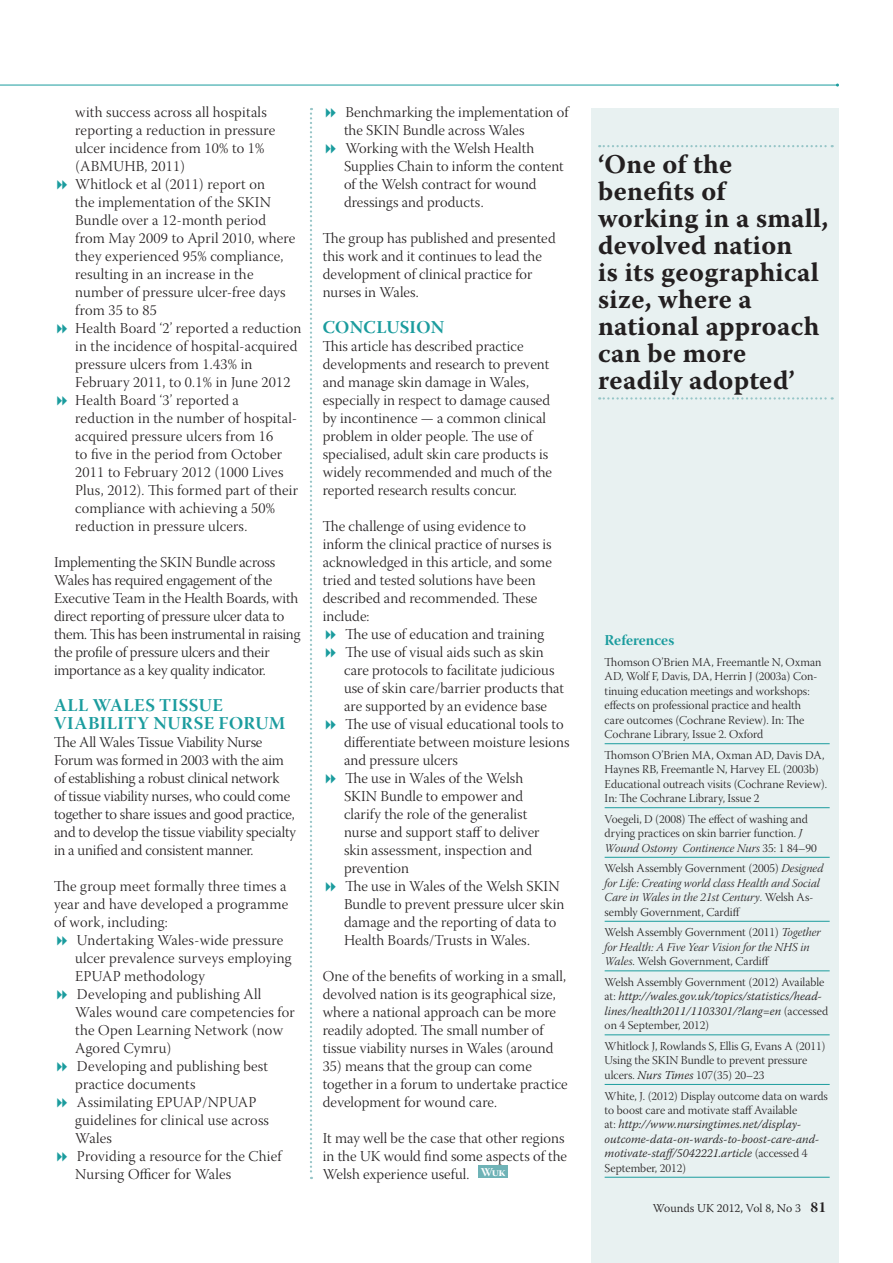
<style>
.page{position:relative;width:893px;height:1263px;background:#fff}
.page>*{position:absolute;margin:0;border:0;box-sizing:border-box;transform-origin:0 0}
.Quote_PD{font:700 27px/27px "Warnock Pro";letter-spacing:.01em;color:#231f20}
.A_Header_PD{font:18px/18px "Warnock Pro Bold Subh";letter-spacing:.025em;color:#1b9c9e}
.Body_text_PD{font:15px/18px "Warnock Pro Light Subh";letter-spacing:.005em;color:#231f20}
.Ref_Header_PD{font:15px "Warnock Pro Bold Subh";color:#1b9c9e}
.Ref_body_PD{font:12px/14.4px "Warnock Pro Light Subh";color:#231f20}
.Ref_body_PD-2{font:italic 300 12px/14.4px "Warnock Pro";color:#231f20}
.Ref_body_PD-3{font:12px/14.4px "Warnock Pro Light It Subh";color:#231f20}
.t1{font:300 12px "Warnock Pro";color:#231f20}
.t2{font:12px "Warnock Pro Bold Subh";color:#fff}
.s1{font-family:"Warnock Pro Light It Subh"}
.s2{font-family:"Warnock Pro Light Subh"}
.s3{font-family:"Warnock Pro Light Subh";font-weight:400;font-style:normal}
.s4{font-family:"Warnock Pro";font-weight:300;font-style:italic}
.s5{font-family:"Warnock Pro Bold Subh";font-weight:400;font-size:15px}
</style>
<div class="page">
<hr style="left:0;top:85px;width:837px;height:1px;background:#1b9c9e">
<div style="left:591px;top:108px;width:248px;height:1155px;background:#e8f1f1"></div>
<svg style="left:599px;top:145px;width:234px;height:2px"></svg>
<svg style="left:599px;top:397px;width:234px;height:3px"></svg>
<hr style="left:605px;top:743px;width:225px;height:1px;background:#1b9c9e">
<hr style="left:605px;top:807px;width:225px;height:1px;background:#1b9c9e">
<hr style="left:605px;top:857px;width:225px;height:1px;background:#1b9c9e">
<hr style="left:605px;top:921px;width:225px;height:1px;background:#1b9c9e">
<hr style="left:605px;top:970px;width:225px;height:1px;background:#1b9c9e">
<hr style="left:605px;top:1034px;width:225px;height:1px;background:#1b9c9e">
<hr style="left:605px;top:1084px;width:225px;height:1px;background:#1b9c9e">
<hr style="left:605px;top:1177px;width:225px;height:1px;background:#1b9c9e">
<div style="left:478px;top:1165px;width:30px;height:13px;background:#6fb3b7"></div>
<svg style="left:310px;top:108px;width:2px;height:1071px"></svg>
<p class="Body_text_PD" style="left:75px;top:105px;width:202px">with success across all hospitals reporting a reduction in pressure ulcer incidence from 10% to 1% (ABMUHB, 2011)</p>
<p class="Body_text_PD" style="left:75px;top:177px;width:222px">Whitlock et al (2011) report on<br>the implementation of the SKIN<br>Bundle over a 12-month period from May 2009 to April 2010, where they experienced 95% compliance, resulting in an increase in the number of pressure ulcer-free days from 35 to 85</p>
<p class="Body_text_PD" style="left:75px;top:321px;width:228px">Health Board ‘2’ reported a reduction in the incidence of hospital-acquired pressure ulcers from 1.43% in February 2011, to 0.1% in June 2012</p>
<p class="Body_text_PD" style="left:75px;top:393px;width:224px">Health Board ‘3’ reported a reduction in the number of hospital&shy;acquired pressure ulcers from 16<br>to five in the period from October<br>2011 to February 2012 (1000 Lives<br>Plus, 2012). This formed part of their compliance with achieving a 50% reduction in pressure ulcers.</p>
<p class="Body_text_PD" style="left:54px;top:555px;width:248px">Implementing the SKIN Bundle across Wales has required engagement of the Executive Team in the Health Boards, with direct reporting of pressure ulcer data to them. This has been instrumental in raising the profile of pressure ulcers and their importance as a key quality indicator.</p>
<p class="A_Header_PD" style="left:54px;top:696px;width:233px">ALL WALES TISSUE<br>VIABILITY NURSE FORUM</p>
<p class="Body_text_PD" style="left:54px;top:735px;width:244px">The All Wales Tissue Viability Nurse Forum was formed in 2003 with the aim of establishing a robust clinical network<br>of tissue viability nurses, who could come together to share issues and good practice, and to develop the tissue viability specialty in a unified and consistent manner.</p>
<p class="Body_text_PD" style="left:54px;top:879px;width:236px">The group meet formally three times a year and have developed a programme of work, including:</p>
<p class="Body_text_PD" style="left:75px;top:933px;width:218px">Undertaking Wales-wide pressure ulcer prevalence surveys employing<br>EPUAP methodology</p>
<p class="Body_text_PD" style="left:75px;top:987px;width:221px">Developing and publishing All<br>Wales wound care competencies for the Open Learning Network (now<br>Agored Cymru)</p>
<p class="Body_text_PD" style="left:75px;top:1059px;width:194px">Developing and publishing best practice documents</p>
<p class="Body_text_PD" style="left:75px;top:1095px;width:195px">Assimilating EPUAP/NPUAP guidelines for clinical use across<br>Wales</p>
<p class="Body_text_PD" style="left:75px;top:1149px;width:208px">Providing a resource for the Chief<br>Nursing Officer for Wales</p>
<p class="Body_text_PD" style="left:344px;top:105px;width:226px">Benchmarking the implementation of the SKIN Bundle across Wales</p>
<p class="Body_text_PD" style="left:344px;top:141px;width:221px">Working with the Welsh Health<br>Supplies Chain to inform the content of the Welsh contract for wound dressings and products.</p>
<p class="Body_text_PD" style="left:323px;top:231px;width:234px">The group has published and presented this work and it continues to lead the development of clinical practice for nurses in Wales.</p>
<p class="A_Header_PD" style="left:323px;top:318px;width:123px">CONCLUSION</p>
<p class="Body_text_PD" style="left:323px;top:339px;width:231px">This article has described practice developments and research to prevent and manage skin damage in Wales, especially in respect to damage caused by incontinence — a common clinical problem in older people. The use of specialised, adult skin care products is widely recommended and much of the reported research results concur.</p>
<p class="Body_text_PD" style="left:323px;top:519px;width:231px">The challenge of using evidence to inform the clinical practice of nurses is acknowledged in this article, and some tried and tested solutions have been described and recommended. These include:</p>
<p class="Body_text_PD" style="left:345px;top:627px;width:200px">The use of education and training</p>
<p class="Body_text_PD" style="left:344px;top:645px;width:222px">The use of visual aids such as skin care protocols to facilitate judicious use of skin care/barrier products that are supported by an evidence base</p>
<p class="Body_text_PD" style="left:344px;top:717px;width:227px">The use of visual educational tools to differentiate between moisture lesions and pressure ulcers</p>
<p class="Body_text_PD" style="left:344px;top:771px;width:197px">The use in Wales of the Welsh<br>SKIN Bundle to empower and clarify the role of the generalist nurse and support staff to deliver skin assessment, inspection and prevention</p>
<p class="Body_text_PD" style="left:344px;top:879px;width:222px">The use in Wales of the Welsh SKIN Bundle to prevent pressure ulcer skin damage and the reporting of data to Health Boards/Trusts in Wales.</p>
<p class="Body_text_PD" style="left:323px;top:969px;width:245px">One of the benefits of working in a small, devolved nation is its geographical size, where a national approach can be more readily adopted. The small number of tissue viability nurses in Wales (around</p>
<p class="Body_text_PD" style="left:323px;top:1059px;width:246px">35) means that the group can come together in a forum to undertake practice development for wound care.</p>
<p class="Body_text_PD" style="left:323px;top:1131px;width:246px">It may well be the case that other regions in the UK would find some aspects of the<br>Welsh experience useful.</p>
<p class="t2" style="left:481px;top:1165px;width:26px">Wuk</p>
<p class="Quote_PD" style="left:598px;top:150px;width:232px">‘One of the benefits of working in a small, devolved nation<br>is its geographical size, where a national approach can be more readily adopted’</p>
<p class="Ref_Header_PD" style="left:605px;top:631px;width:71px">References</p>
<p class="Ref_body_PD" style="left:605px;top:656px;width:218px">Thomson O’Brien MA, Freemantle N, Oxman AD, Wolf F, Davis, DA, Herrin J (2003a) Con&shy;tinuing education meetings and workshops: effects on professional practice and health care outcomes (Cochrane Review). In: The Cochrane Library, Issue 2. Oxford</p>
<p class="Ref_body_PD" style="left:605px;top:749px;width:224px">Thomson O’Brien MA, Oxman AD, Davis DA, Haynes RB, Freemantle N, Harvey EL (2003b)<br>Educational outreach visits (Cochrane Review).<br>In: The Cochrane Library, Issue 2</p>
<p class="Ref_body_PD" style="left:605px;top:813px;width:214px">Voegeli, D (2008) The effect of washing and drying practices on skin barrier function. <span class="s1">J<br>Wound Ostomy Continence Nurs</span> 35: 1 84–90</p>
<p class="Ref_body_PD-3" style="left:605px;top:862px;width:220px"><span class="s2">Welsh Assembly Government (2005)</span> Designed for Life: Creating world class Health and Social Care in Wales in the 21st Century<span class="s2">. Welsh As&shy;sembly Government, Cardiff</span></p>
<p class="Ref_body_PD" style="left:605px;top:927px;width:218px">Welsh Assembly Government (2011) <span class="s1">Together for Health: A Five Year Vision for the NHS in<br>Wales</span>. Welsh Government, Cardiff</p>
<p class="Ref_body_PD-2" style="left:605px;top:974px;width:225px"><span class="s3">Welsh Assembly Government (2012) Available at:</span> http://wales.gov.uk/topics/statistics/head&shy;lines/health2011/1103301/?lang=en <span class="s3">(accessed on 4 September, 2012)</span></p>
<p class="Ref_body_PD" style="left:605px;top:1040px;width:223px">Whitlock J, Rowlands S, Ellis G, Evans A (2011)<br>Using the SKIN Bundle to prevent pressure ulcers. <span class="s4">Nurs Times</span> 107(35) 20–23</p>
<p class="Ref_body_PD-2" style="left:605px;top:1088px;width:225px"><span class="s3">White, J. (2012) Display outcome data on wards to boost care and motivate staff Available<br>at:</span> http://www.nursingtimes.net/display&shy;outcome-data-on-wards-to-boost-care-and&shy;motivate-staff/5042221.article <span class="s3">(accessed 4<br>September, 2012)</span></p>
<p class="t1" style="left:653px;top:1201px;width:175px">Wounds UK 2012, Vol 8, No 3 <span class="s5">81</span></p>
</div>
